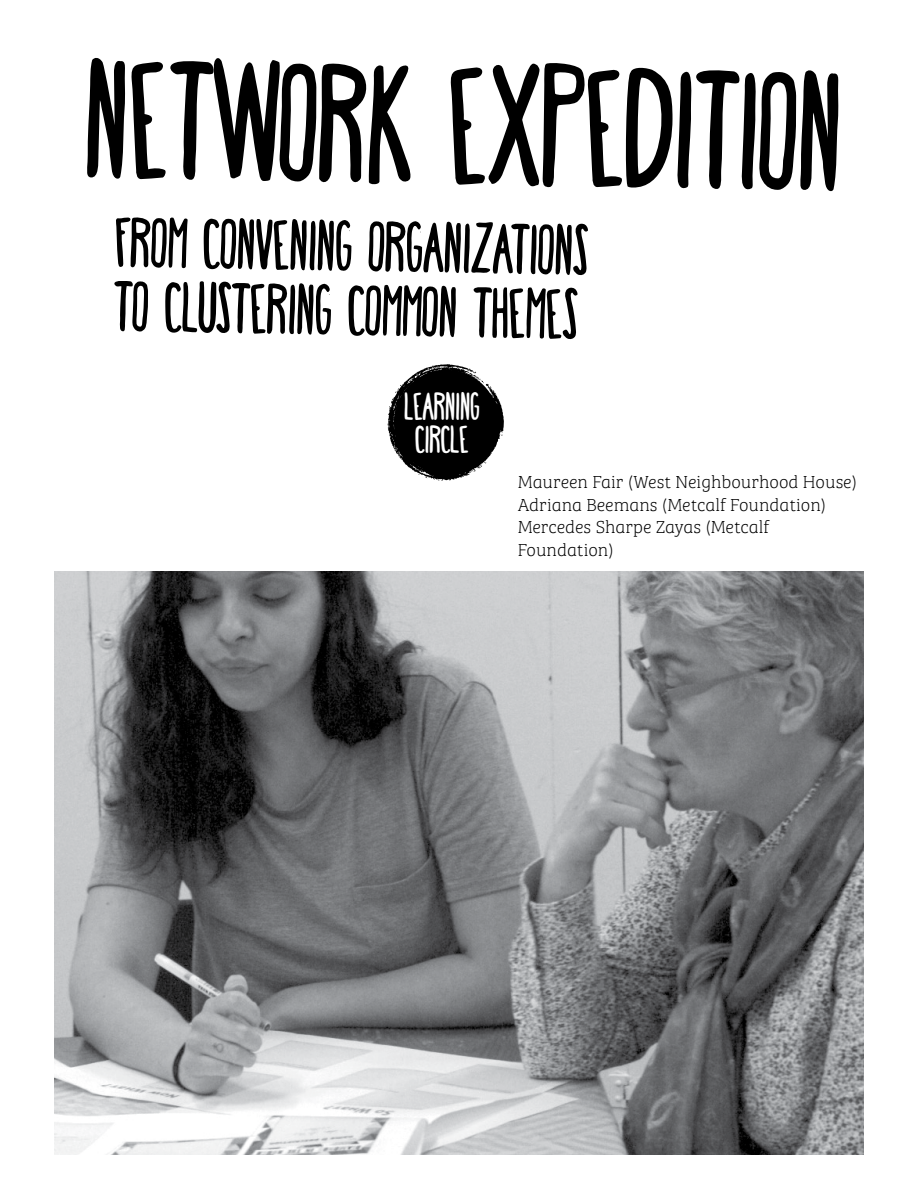
<style>
.page{position:relative;width:918px;height:1188px;background:#fff}
.page>*{position:absolute;margin:0;border:0;box-sizing:border-box;transform-origin:0 0}
.t1{font:condensed 160.35px "Happy Fox";color:#000}
.t2{font:condensed 68.1px/64.2px "Happy Fox";color:#000}
.t3{font:condensed 37.5px/32.7px "Happy Fox";color:#fff}
.t4{font:18px/22.5px "Bree Serif Th";color:#000}
.s1{font-size:67.35px}
</style>
<div class="page">
<img style="left:54px;top:572px;width:810px;height:582px">
<svg style="left:387px;top:364px;width:117px;height:117px"></svg>
<h1 class="t1" style="left:88px;top:21px;width:758px;rotate:1deg">NETWORK EXPEDITION</h1>
<h2 class="t2" style="left:115px;top:206px;width:475px;rotate:1deg"><span class="s1">FROM</span> CONVENING ORGANIZATIONS<br>TO CLUSTERING COMMON THEMES</h2>
<h3 class="t3" style="left:404px;top:388px;width:77px">LEARNING<br>CIRCLE</h3>
<p class="t4" style="left:518px;top:470px;width:341px">Maureen Fair (West Neighbourhood House)<br>Adriana Beemans (Metcalf Foundation)<br>Mercedes Sharpe Zayas (Metcalf<br>Foundation)</p>
</div>
